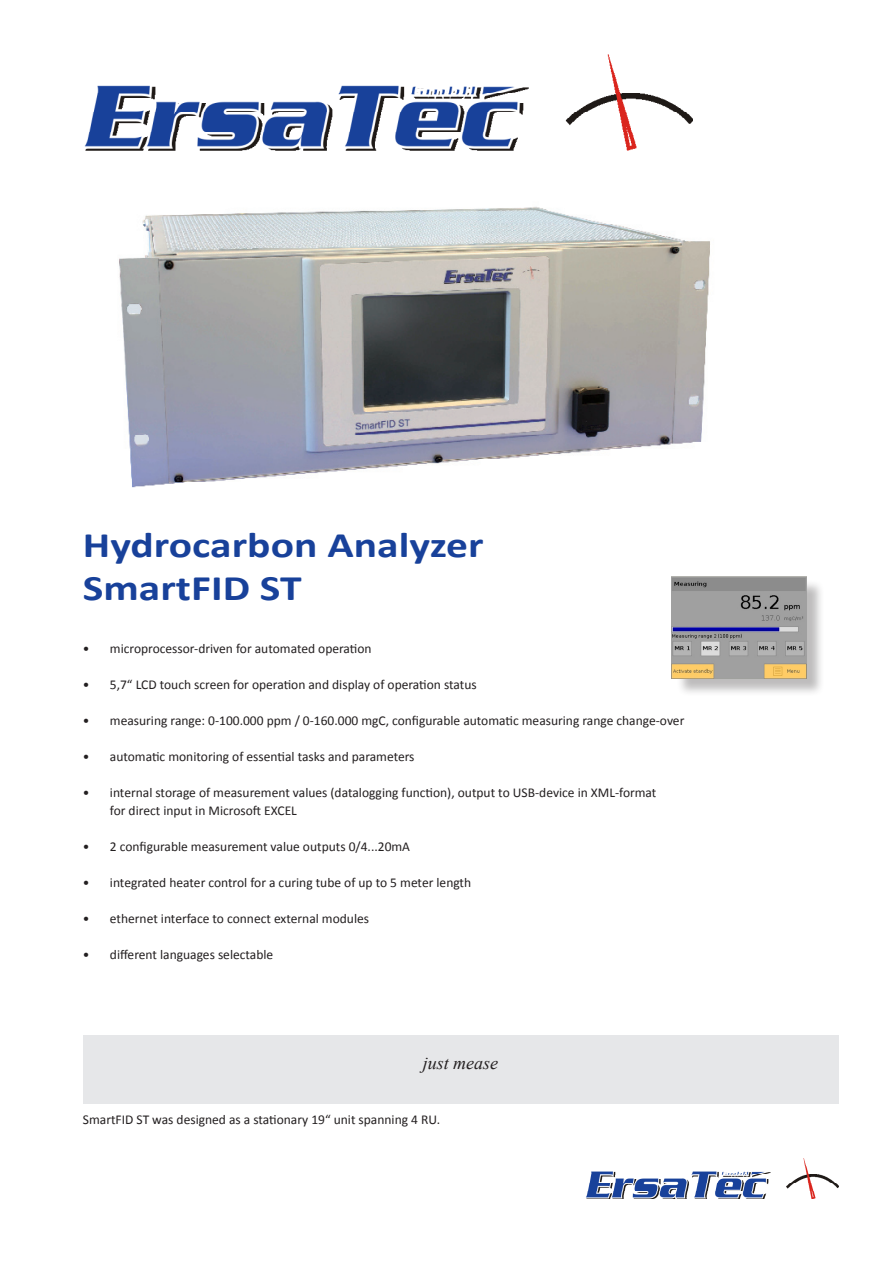
<style>
.page{position:relative;width:893px;height:1263px;background:#fff}
.page>*{position:absolute;margin:0;border:0;box-sizing:border-box;transform-origin:0 0}
.t1{font:700 36px "Calibri";color:#18419a;scale:1.21 1}
.t2{font:italic 18px "Times New Roman";color:#231f20}
.t3{font:13.5px/18px "Calibri";color:#231f20}
</style>
<div class="page">
<img style="left:586px;top:1158px;width:253px;height:41px">
<img style="left:84px;top:54px;width:608px;height:97px">
<div style="left:83px;top:1035px;width:755px;height:69px;background:#e6e7e9"></div>
<div style="left:676px;top:580px;width:152px;height:119px;background:#231f20;opacity:.3"></div>
<img style="left:119px;top:207px;width:591px;height:281px">
<img style="left:672px;top:576px;width:135px;height:102px">
<p class="t1" style="left:83px;top:523px;width:333px">Hydrocarbon Analyzer</p>
<p class="t1" style="left:83px;top:566px;width:182px">SmartFID ST</p>
<p class="t3" style="left:83px;top:638px;width:290px">• microprocessor-driven for automated operation</p>
<p class="t3" style="left:83px;top:674px;width:395px">• 5,7“ LCD touch screen for operation and display of operation status</p>
<p class="t3" style="left:83px;top:710px;width:603px">• measuring range: 0-100.000 ppm / 0-160.000 mgC, configurable automatic measuring range change-over</p>
<p class="t3" style="left:83px;top:746px;width:333px">• automatic monitoring of essential tasks and parameters</p>
<p class="t3" style="left:110px;top:782px;width:548px;text-indent:-27px">• internal storage of measurement values (datalogging function), output to USB-device in XML-format for direct input in Microsoft EXCEL</p>
<p class="t3" style="left:83px;top:836px;width:329px">• 2 configurable measurement value outputs 0/4...20mA</p>
<p class="t3" style="left:83px;top:872px;width:390px">• integrated heater control for a curing tube of up to 5 meter length</p>
<p class="t3" style="left:83px;top:908px;width:288px">• ethernet interface to connect external modules</p>
<p class="t3" style="left:83px;top:944px;width:192px">• different languages selectable</p>
<h2 class="t2" style="left:423px;top:1051px;width:77px">just mease</h2>
<p class="t3" style="left:83px;top:1110px;width:359px">SmartFID ST was designed as a stationary 19“ unit spanning 4 RU.</p>
</div>
